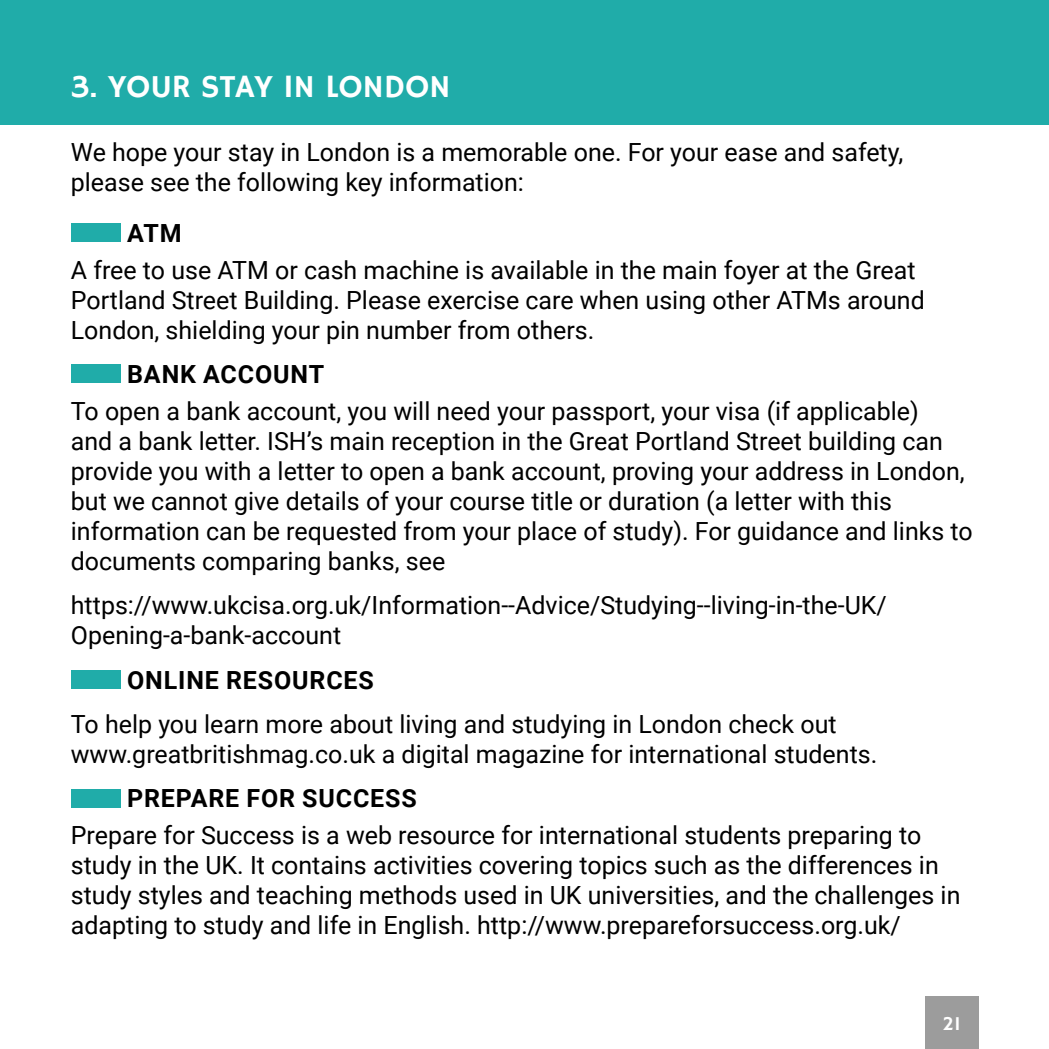
<style>
.page{position:relative;width:1049px;height:1049px;background:#fff}
.page>*{position:absolute;margin:0;border:0;box-sizing:border-box;transform-origin:0 0}
.t1{font:32.5px "Hammersmith One";letter-spacing:-.01em;color:#fff}
.t2{font:25px/30px "Roboto";color:#000}
.t3{font:700 25px "Roboto";letter-spacing:.035em;color:#000}
.t4{font:20px "Hammersmith One";color:#fff}
</style>
<div class="page">
<div style="left:0;top:0;width:1049px;height:124px;background:#20aca9"></div>
<div style="left:71px;top:223px;width:49px;height:19px;background:#20aca9"></div>
<div style="left:71px;top:365px;width:49px;height:18px;background:#20aca9"></div>
<div style="left:71px;top:670px;width:49px;height:18px;background:#20aca9"></div>
<div style="left:71px;top:789px;width:49px;height:19px;background:#20aca9"></div>
<div style="left:925px;top:996px;width:53px;height:53px;background:#9c9c9c"></div>
<h1 class="t1" style="left:71px;top:67px;width:381px">3. YOUR STAY IN LONDON</h1>
<p class="t2" style="left:71px;top:136px;width:834px">We hope your stay in London is a memorable one. For your ease and safety, please see the following key information:</p>
<p class="t3" style="left:127px;top:215px;width:56px">ATM</p>
<p class="t2" style="left:71px;top:254px;width:855px">A free to use ATM or cash machine is available in the main foyer at the Great<br>Portland Street Building. Please exercise care when using other ATMs around<br>London, shielding your pin number from others.</p>
<p class="t3" style="left:127px;top:357px;width:199px">BANK ACCOUNT</p>
<p class="t2" style="left:71px;top:395px;width:903px">To open a bank account, you will need your passport, your visa (if applicable)<br>and a bank letter. ISH’s main reception in the Great Portland Street building can provide you with a letter to open a bank account, proving your address in London, but we cannot give details of your course title or duration (a letter with this information can be requested from your place of study). For guidance and links to documents comparing banks, see</p>
<p class="t2" style="left:71px;top:589px;width:817px">https://www.ukcisa.org.uk/Information--Advice/Studying--living-in-the-UK/<br>Opening-a-bank-account</p>
<p class="t3" style="left:127px;top:662px;width:248px">ONLINE RESOURCES</p>
<p class="t2" style="left:71px;top:708px;width:808px">To help you learn more about living and studying in London check out www.greatbritishmag.co.uk a digital magazine for international students.</p>
<p class="t3" style="left:127px;top:780px;width:291px">PREPARE FOR SUCCESS</p>
<p class="t2" style="left:71px;top:819px;width:891px">Prepare for Success is a web resource for international students preparing to study in the UK. It contains activities covering topics such as the differences in study styles and teaching methods used in UK universities, and the challenges in adapting to study and life in English. http://www.prepareforsuccess.org.uk/</p>
<p class="t4" style="left:942px;top:1011px;width:20px">21</p>
</div>
